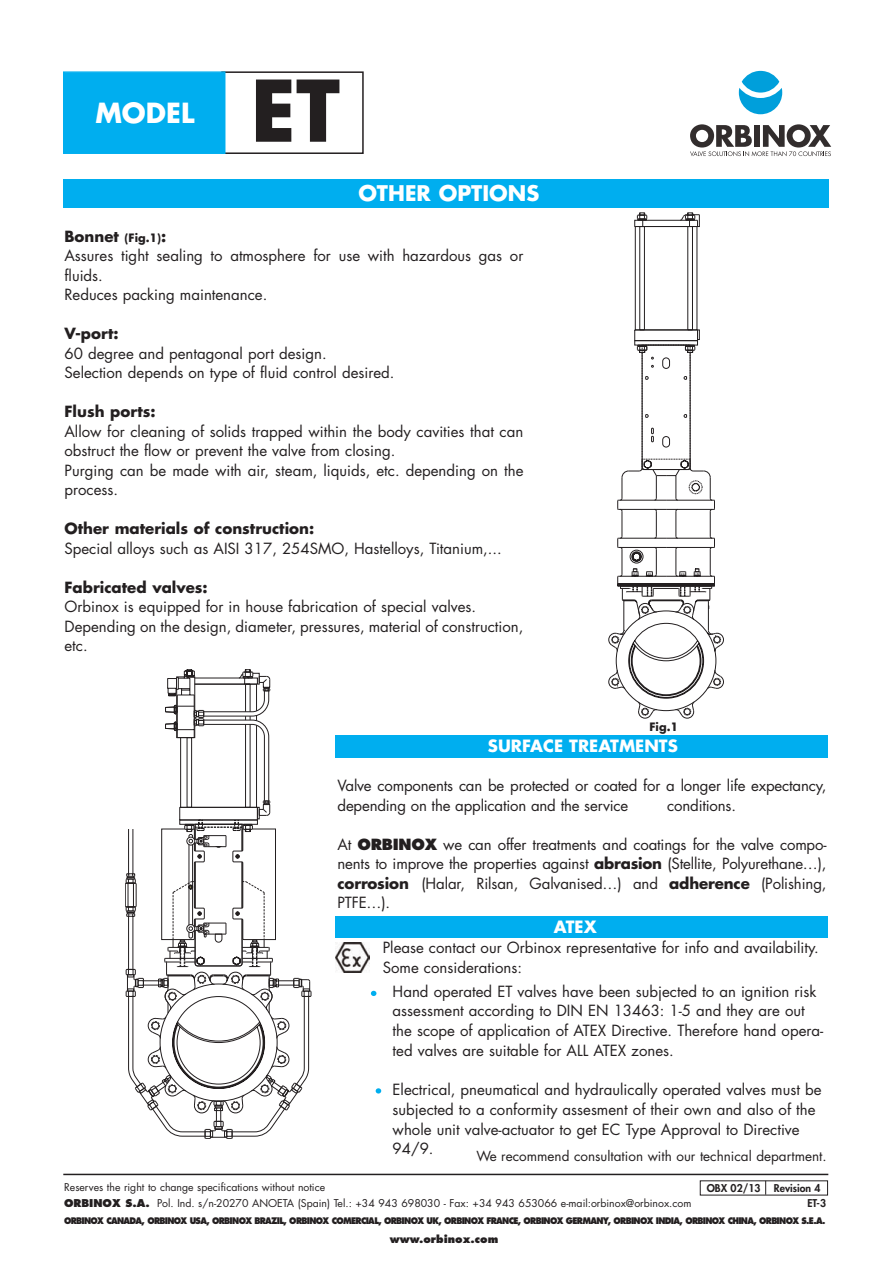
<style>
.page{position:relative;width:893px;height:1263px;background:#fff}
.page>*{position:absolute;margin:0;border:0;box-sizing:border-box;transform-origin:0 0}
.t1{font:700 82.5px "Futura";color:#231f20}
.t2{font:700 27px "Futura";color:#fff}
.t3{font:700 21px "Futura";color:#fff}
.t4{font:700 16.5px "Futura";color:#fff}
.t5{font:15px/19.5px "Futura";color:#231f20}
.t6{font:700 15px "Futura";color:#231f20}
.t7{font:13.5px "Futura";color:#231f20}
.t8{font:700 11.25px "Futura";color:#231f20}
.t9{font:10.5px/16.5px "Futura";color:#231f20}
.t10{font:800 10.5px/15px "Futura";color:#231f20}
.t11{font:800 10.5px "Futura";color:#231f20}
.t12{font:800 8.85px "Futura";letter-spacing:-.085em;color:#231f20;scale:.92 1}
.s1{font-weight:700}
.s2{font-weight:700;font-size:11.25px}
.s3{font-weight:800}
</style>
<div class="page">
<svg style="left:125px;top:669px;width:187px;height:470px"></svg>
<svg style="left:609px;top:213px;width:115px;height:505px"></svg>
<div style="left:64px;top:180px;width:765px;height:28px;background:#00aeef"></div>
<div style="left:335px;top:735px;width:493px;height:22px;background:#00aeef"></div>
<div style="left:221px;top:71px;width:143px;height:83px;border:2px solid #231f20"></div>
<div style="left:64px;top:73px;width:160px;height:79px;background:#00aeef"></div>
<div style="left:63px;top:71px;width:162px;height:83px;border:2px solid #00aeef"></div>
<div style="left:742px;top:71px;width:37px;height:22px;background:#009fdb;border-radius:50%"></div>
<svg style="left:739px;top:88px;width:43px;height:26px"></svg>
<svg style="left:690px;top:124px;width:141px;height:32px"></svg>
<hr style="left:63px;top:1174px;width:765px;height:1px;background:#231f20">
<svg style="left:765px;top:1181px;width:1px;height:14px"></svg>
<div style="left:335px;top:916px;width:493px;height:21px;background:#00aeef"></div>
<img style="left:336px;top:943px;width:34px;height:29px">
<svg style="left:376px;top:1088px;width:5px;height:5px"></svg>
<svg style="left:371px;top:991px;width:5px;height:5px"></svg>
<h2 class="t2" style="left:95px;top:101px;width:101px">MODEL</h2>
<h1 class="t1" style="left:251px;top:73px;width:91px">ET</h1>
<h3 class="t3" style="left:358px;top:184px;width:182px">OTHER OPTIONS</h3>
<p class="t5" style="left:64px;top:228px;width:460px"><span class="s1">Bonnet</span> <span class="s2">(Fig.1)</span><span class="s1">:<br></span>Assures tight sealing to atmosphere for use with hazardous gas or fluids.<br>Reduces packing maintenance.</p>
<p class="t6" style="left:64px;top:327px;width:56px">V-port:</p>
<p class="t5" style="left:64px;top:345px;width:331px">60 degree and pentagonal port design.<br>Selection depends on type of fluid control desired.</p>
<p class="t6" style="left:64px;top:405px;width:93px">Flush ports:</p>
<p class="t5" style="left:64px;top:423px;width:460px">Allow for cleaning of solids trapped within the body cavities that can obstruct the flow or prevent the valve from closing.<br>Purging can be made with air, steam, liquids, etc. depending on the process.</p>
<p class="t6" style="left:64px;top:522px;width:251px">Other materials of construction:</p>
<p class="t5" style="left:64px;top:540px;width:439px">Special alloys such as AISI 317, 254SMO, Hastelloys, Titanium,...</p>
<p class="t6" style="left:64px;top:580px;width:145px">Fabricated valves:</p>
<p class="t5" style="left:64px;top:598px;width:460px">Orbinox is equipped for in house fabrication of special valves.<br>Depending on the design, diameter, pressures, material of construction, etc.</p>
<p class="t8" style="left:650px;top:722px;width:30px">Fig.1</p>
<p class="t4" style="left:488px;top:738px;width:191px">SURFACE TREATMENTS</p>
<p class="t5" style="left:338px;top:777px;width:490px">Valve components can be protected or coated for a longer life expectancy, depending on the application and the service</p>
<p class="t5" style="left:667px;top:797px;width:70px">conditions.</p>
<p class="t5" style="left:338px;top:836px;width:491px;text-align:justify">At <span class="s3">ORBINOX</span> we can offer treatments and coatings for the valve compo&shy;nents to improve the properties against <span class="s1">abrasion</span> (Stellite, Polyurethane…), <span class="s1">corrosion</span> (Halar, Rilsan, Galvanised…) and <span class="s1">adherence</span> (Polishing, PTFE…).</p>
<p class="t4" style="left:554px;top:919px;width:44px">ATEX</p>
<p class="t5" style="left:383px;top:939px;width:438px">Please contact our Orbinox representative for info and availability.<br>Some considerations:</p>
<p class="t5" style="left:393px;top:983px;width:432px">Hand operated ET valves have been subjected to an ignition risk assessment according to DIN EN 13463: 1-5 and they are out the scope of application of ATEX Directive. Therefore hand opera&shy;ted valves are suitable for ALL ATEX zones.</p>
<p class="t5" style="left:393px;top:1081px;width:430px">Electrical, pneumatical and hydraulically operated valves must be subjected to a conformity assesment of their own and also of the whole unit valve-actuator to get EC Type Approval to Directive 94/9.</p>
<p class="t7" style="left:476px;top:1150px;width:352px">We recommend consultation with our technical department.</p>
<p class="t9" style="left:64px;top:1180px;width:629px">Reserves the right to change specifications without notice<br><span class="s3">ORBINOX S.A.</span> Pol. Ind. s/n-20270 ANOETA (Spain) Tel.: +34 943 698030 - Fax: +34 943 653066 e-mail:orbinox@orbinox.com</p>
<p class="t12" style="left:64px;top:1216px;width:829px">ORBINOX CANADA, ORBINOX USA, ORBINOX BRAZIL, ORBINOX COMERCIAL, ORBINOX UK, ORBINOX FRANCE, ORBINOX GERMANY, ORBINOX INDIA, ORBINOX CHINA, ORBINOX S.E.A.</p>
<p class="t10" style="left:707px;top:1181px;width:55px">OBX 02/13</p>
<p class="t10" style="left:807px;top:1181px;width:20px;text-indent:-34px">Revision 4<br>ET-3</p>
<p class="t11" style="left:390px;top:1234px;width:110px">www.orbinox.com</p>
</div>
